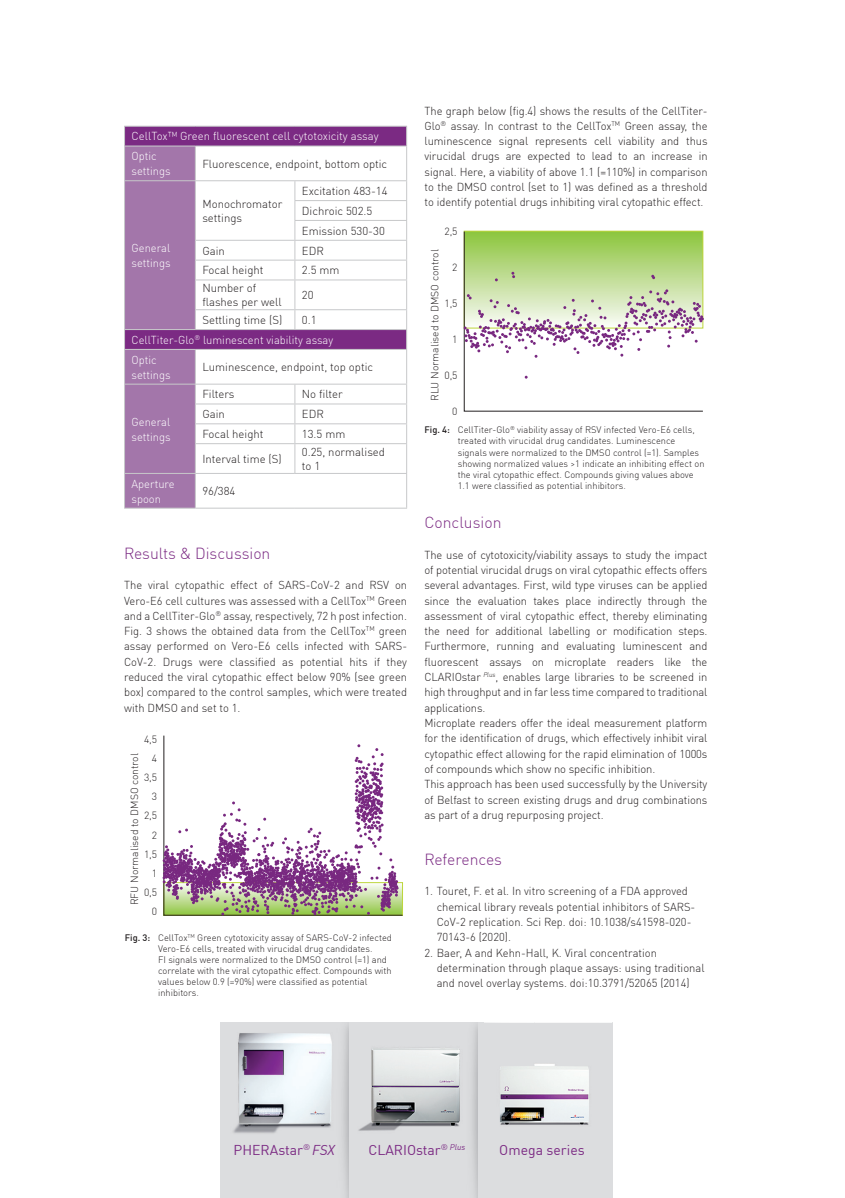
<style>
.page{position:relative;width:845px;height:1198px;background:#fff}
.page>*{position:absolute;margin:0;border:0;box-sizing:border-box;transform-origin:0 0}
.t1{font:300 15.75px "DINOT";color:#7b2a83}
.t2{font:14px "DINOT";color:#7b2a83}
.t3{font:300 11.38px/15.2px "DINOT";letter-spacing:-.01em;color:#231f20}
.t4{font:300 11.38px/19.8px "DINOT";color:#fff}
.t5{font:300 10.33px/19.2px "DINOT";color:#231f20;text-align:right}
.t6{font:300 9.28px/11.2px "DINOT";color:#231f20}
.s1{color:#231f20}
.s2{font-weight:500}
.s3{font-style:italic}
</style>
<div class="page">
<svg style="left:196px;top:127px;width:210px;height:222px"></svg>
<svg style="left:406px;top:127px;width:1px;height:19px"></svg>
<hr style="left:406px;top:146px;width:1px;height:34px;background:#c7c8ca">
<hr style="left:406px;top:350px;width:1px;height:34px;background:#c7c8ca">
<hr style="left:406px;top:474px;width:1px;height:34px;background:#c7c8ca">
<hr style="left:124px;top:126px;width:71px;height:1px;background:#c7c8ca">
<hr style="left:195px;top:126px;width:100px;height:1px;background:#c7c8ca">
<hr style="left:295px;top:126px;width:112px;height:1px;background:#c7c8ca">
<hr style="left:195px;top:146px;width:100px;height:1px;background:#c7c8ca">
<hr style="left:295px;top:146px;width:112px;height:1px;background:#c7c8ca">
<hr style="left:195px;top:180px;width:100px;height:1px;background:#c7c8ca">
<hr style="left:295px;top:180px;width:112px;height:1px;background:#c7c8ca">
<hr style="left:294px;top:200px;width:113px;height:1px;background:#c7c8ca">
<hr style="left:294px;top:220px;width:113px;height:1px;background:#c7c8ca">
<hr style="left:195px;top:240px;width:100px;height:1px;background:#c7c8ca">
<hr style="left:295px;top:240px;width:112px;height:1px;background:#c7c8ca">
<hr style="left:195px;top:260px;width:100px;height:1px;background:#c7c8ca">
<hr style="left:295px;top:260px;width:112px;height:1px;background:#c7c8ca">
<hr style="left:195px;top:280px;width:100px;height:1px;background:#c7c8ca">
<hr style="left:295px;top:280px;width:112px;height:1px;background:#c7c8ca">
<hr style="left:195px;top:309px;width:100px;height:1px;background:#c7c8ca">
<hr style="left:295px;top:309px;width:112px;height:1px;background:#c7c8ca">
<svg style="left:294px;top:181px;width:1px;height:148px"></svg>
<svg style="left:406px;top:181px;width:1px;height:168px"></svg>
<hr style="left:195px;top:329px;width:100px;height:1px;background:#c7c8ca">
<hr style="left:295px;top:329px;width:112px;height:1px;background:#c7c8ca">
<hr style="left:195px;top:349px;width:100px;height:1px;background:#c7c8ca">
<hr style="left:295px;top:349px;width:112px;height:1px;background:#c7c8ca">
<hr style="left:195px;top:384px;width:100px;height:1px;background:#c7c8ca">
<hr style="left:295px;top:384px;width:112px;height:1px;background:#c7c8ca">
<hr style="left:195px;top:404px;width:100px;height:1px;background:#c7c8ca">
<hr style="left:295px;top:404px;width:112px;height:1px;background:#c7c8ca">
<hr style="left:195px;top:423px;width:100px;height:1px;background:#c7c8ca">
<hr style="left:295px;top:423px;width:112px;height:1px;background:#c7c8ca">
<hr style="left:195px;top:443px;width:100px;height:1px;background:#c7c8ca">
<svg style="left:124px;top:127px;width:72px;height:381px;background:#a276a9"></svg>
<hr style="left:295px;top:443px;width:112px;height:1px;background:#c7c8ca">
<svg style="left:294px;top:385px;width:1px;height:88px"></svg>
<svg style="left:406px;top:385px;width:1px;height:88px"></svg>
<hr style="left:124px;top:473px;width:71px;height:1px;background:#c7c8ca">
<hr style="left:124px;top:474px;width:1px;height:34px;background:#c7c8ca">
<hr style="left:195px;top:473px;width:100px;height:1px;background:#c7c8ca">
<hr style="left:195px;top:474px;width:1px;height:34px;background:#c7c8ca">
<hr style="left:295px;top:473px;width:112px;height:1px;background:#c7c8ca">
<hr style="left:124px;top:508px;width:71px;height:1px;background:#c7c8ca">
<hr style="left:195px;top:508px;width:100px;height:1px;background:#c7c8ca">
<hr style="left:295px;top:508px;width:112px;height:1px;background:#c7c8ca">
<svg style="left:163px;top:735px;width:240px;height:181px"></svg>
<svg style="left:162px;top:744px;width:236px;height:172px"></svg>
<svg style="left:464px;top:231px;width:239px;height:181px"></svg>
<svg style="left:651px;top:275px;width:4px;height:4px"></svg>
<svg style="left:511px;top:272px;width:4px;height:6px"></svg>
<svg style="left:463px;top:289px;width:240px;height:69px"></svg>
<img style="left:349px;top:1022px;width:185px;height:1px">
<img style="left:220px;top:1023px;width:392px;height:175px">
<img style="left:478px;top:1023px;width:1px;height:175px">
<img style="left:283px;top:1023px;width:66px;height:1px">
<img style="left:349px;top:1023px;width:1px;height:175px">
<p class="t4" style="left:131px;top:126px;width:248px">CellTox™ Green fluorescent cell cytotoxicity assay<br>Optic</p>
<p class="t4" style="left:131px;top:160px;width:40px">settings</p>
<p class="t3" style="left:202px;top:155px;width:186px">Fluorescence, endpoint, bottom optic</p>
<p class="t3" style="left:202px;top:196px;width:82px;line-height:13.7px">Monochromator settings</p>
<p class="t3" style="left:302px;top:180px;width:87px;line-height:19.8px">Excitation 483-14<br>Dichroic 502.5<br>Emission 530-30</p>
<p class="t4" style="left:131px;top:240px;width:40px;line-height:14.9px">General settings</p>
<p class="t3" style="left:202px;top:242px;width:24px">Gain</p>
<p class="t3" style="left:302px;top:242px;width:23px">EDR</p>
<p class="t3" style="left:202px;top:262px;width:63px">Focal height</p>
<p class="t3" style="left:302px;top:262px;width:39px">2.5 mm</p>
<p class="t3" style="left:202px;top:281px;width:81px;line-height:13.7px">Number of flashes per well</p>
<p class="t3" style="left:302px;top:287px;width:13px">20</p>
<p class="t3" style="left:202px;top:311px;width:81px">Settling time (S)</p>
<p class="t4" style="left:131px;top:309px;width:203px;text-indent:170px"><span class="s1">0.1<br></span>CellTiter-Glo<sup>®</sup> luminescent viability assay<br>Optic</p>
<p class="t4" style="left:131px;top:364px;width:40px">settings</p>
<p class="t3" style="left:202px;top:359px;width:172px">Luminescence, endpoint, top optic</p>
<p class="t4" style="left:131px;top:413px;width:40px;line-height:14.9px">General settings</p>
<p class="t3" style="left:202px;top:386px;width:34px">Filters</p>
<p class="t3" style="left:302px;top:386px;width:42px">No filter</p>
<p class="t3" style="left:202px;top:406px;width:24px">Gain</p>
<p class="t3" style="left:302px;top:406px;width:23px">EDR</p>
<p class="t3" style="left:202px;top:425px;width:63px">Focal height</p>
<p class="t3" style="left:302px;top:425px;width:45px">13.5 mm</p>
<p class="t3" style="left:202px;top:450px;width:81px">Interval time (S)</p>
<p class="t3" style="left:302px;top:444px;width:85px;line-height:13.7px">0.25, normalised to 1</p>
<p class="t4" style="left:131px;top:475px;width:45px;line-height:14.9px">Aperture spoon</p>
<p class="t3" style="left:202px;top:483px;width:35px">96/384</p>
<h1 class="t1" style="left:124px;top:541px;width:148px">Results &amp; Discussion</h1>
<p class="t3" style="left:124px;top:577px;width:284px;text-align:justify">The viral cytopathic effect of SARS-CoV-2 and RSV on Vero-E6 cell cultures was assessed with a CellTox<sup>TM</sup> Green and a CellTiter-Glo<sup>®</sup> assay, respectively, 72 h post infection.<br>Fig. 3 shows the obtained data from the CellTox<sup>TM</sup> green assay performed on Vero-E6 cells infected with SARS-CoV-2. Drugs were classified as potential hits if they reduced the viral cytopathic effect below 90% (see green box) compared to the control samples, which were treated with DMSO and set to 1.</p>
<p class="t5" style="left:144px;top:728px;width:15px">4,5<br>4<br>3,5<br>3<br>2,5<br>2<br>1,5<br>1<br>0,5<br>0</p>
<p class="t5" style="left:124px;top:905px;width:153px;rotate:-90deg">RFU Normalised to DMSO control</p>
<p class="t6" style="left:158px;top:931px;width:235px;text-indent:-33px"><span class="s2">Fig. 3:</span> CellTox<sup>TM</sup> Green cytotoxicity assay of SARS-CoV-2 infected Vero-E6 cells, treated with virucidal drug candidates.<br>FI signals were normalized to the DMSO control (=1) and correlate with the viral cytopathic effect. Compounds with values below 0.9 (=90%) were classified as potential inhibitors.</p>
<p class="t3" style="left:424px;top:102px;width:284px;text-align:justify">The graph below (fig.4) shows the results of the CellTiter-Glo<sup>®</sup> assay. In contrast to the CellTox<sup>TM</sup> Green assay, the luminescence signal represents cell viability and thus virucidal drugs are expected to lead to an increase in signal. Here, a viability of above 1.1 (=110%) in comparison to the DMSO control (set to 1) was defined as a threshold to identify potential drugs inhibiting viral cytopathic effect.</p>
<p class="t5" style="left:444px;top:221px;width:15px">2,5</p>
<p class="t5" style="left:452px;top:257px;width:7px">2</p>
<p class="t5" style="left:444px;top:293px;width:15px">1,5</p>
<p class="t5" style="left:452px;top:329px;width:7px">1</p>
<p class="t5" style="left:444px;top:365px;width:15px">0,5</p>
<p class="t5" style="left:452px;top:401px;width:7px">0</p>
<p class="t5" style="left:424px;top:401px;width:153px;rotate:-90deg">RLU Normalised to DMSO control</p>
<p class="t6" style="left:457px;top:424px;width:248px;text-indent:-33px"><span class="s2">Fig. 4:</span> CellTiter-Glo<sup>®</sup> viability assay of RSV infected Vero-E6 cells, treated with virucidal drug candidates. Luminescence signals were normalized to the DMSO control (=1). Samples showing normalized values &gt;1 indicate an inhibiting effect on the viral cytopathic effect. Compounds giving values above 1.1 were classified as potential inhibitors.</p>
<h1 class="t1" style="left:424px;top:510px;width:78px">Conclusion</h1>
<p class="t3" style="left:424px;top:546px;width:284px">The use of cytotoxicity/viability assays to study the impact of potential virucidal drugs on viral cytopathic effects offers several advantages. First, wild type viruses can be applied since the evaluation takes place indirectly through the assessment of viral cytopathic effect, thereby eliminating the need for additional labelling or modification steps.<br>Furthermore, running and evaluating luminescent and fluorescent assays on microplate readers like the CLARIOstar <sup>Plus</sup>, enables large libraries to be screened in high throughput and in far less time compared to traditional applications.<br>Microplate readers offer the ideal measurement platform for the identification of drugs, which effectively inhibit viral cytopathic effect allowing for the rapid elimination of 1000s of compounds which show no specific inhibition.<br>This approach has been used successfully by the University of Belfast to screen existing drugs and drug combinations as part of a drug repurposing project.</p>
<h1 class="t1" style="left:424px;top:847px;width:79px">References</h1>
<p class="t3" style="left:436px;top:883px;width:260px;text-indent:-12px">1. Touret, F. et al. In vitro screening of a FDA approved chemical library reveals potential inhibitors of SARS-CoV-2 replication. Sci Rep. doi: 10.1038/s41598-020- 70143-6 (2020).</p>
<p class="t3" style="left:436px;top:944px;width:269px;text-indent:-12px">2. Baer, A and Kehn-Hall, K. Viral concentration determination through plaque assays: using traditional and novel overlay systems. doi:10.3791/52065 (2014)</p>
<p class="t2" style="left:233px;top:1139px;width:103px">PHERAstar<sup>®</sup> <span class="s3">FSX</span></p>
<p class="t2" style="left:499px;top:1139px;width:87px">Omega series</p>
<p class="t2" style="left:368px;top:1139px;width:98px">CLARIOstar<sup>®</sup> <sup>Plus</sup></p>
</div>
